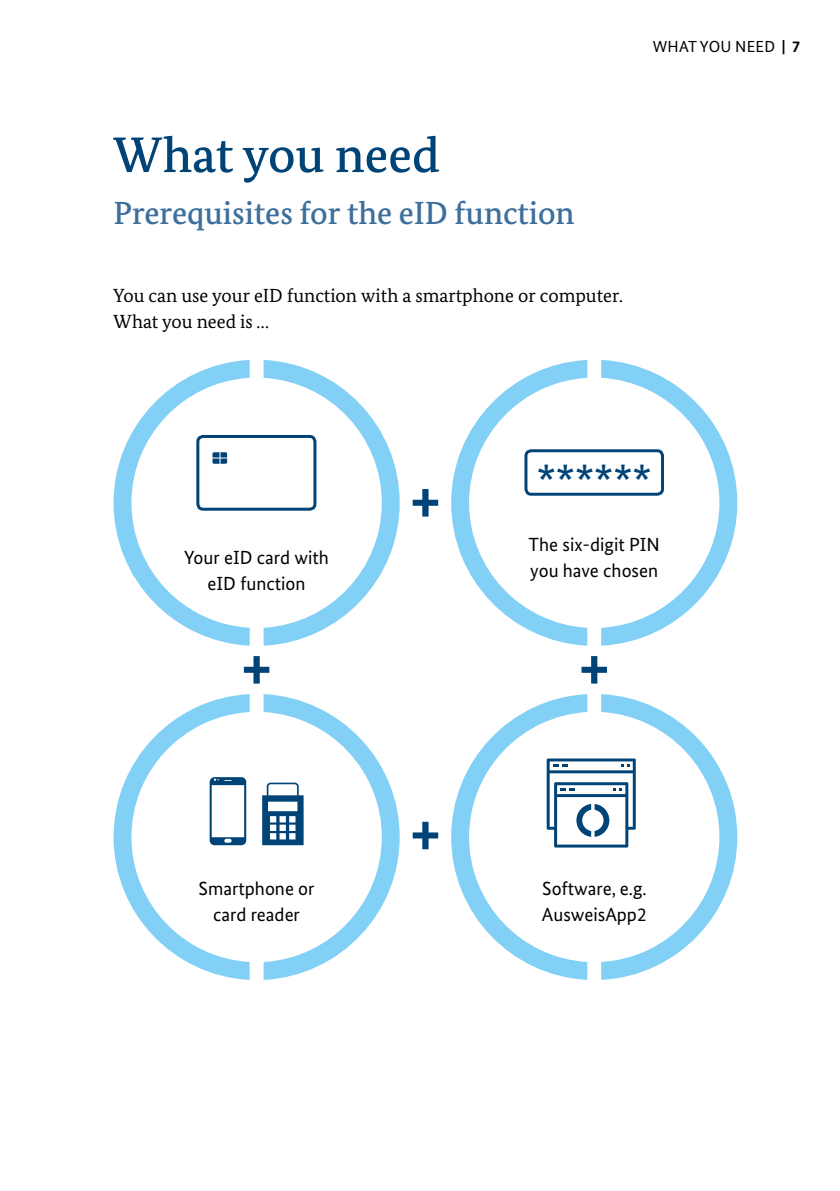
<style>
.page{position:relative;width:840px;height:1191px;background:#fff}
.page>*{position:absolute;margin:0;border:0;box-sizing:border-box;transform-origin:0 0}
.t1{font:500 50px "Bundes Serif";color:#004377}
.t2{font:700 39.6px "Bundes Sans";color:#004377}
.t3{font:500 32px "Bundes Serif";color:#3d6f9d}
.t4{font:19px/26px "Bundes Sans";color:#000;text-align:center}
.t5{font:19px/26px "Bundes Serif";color:#000}
.t6{font:16px "Bundes Sans";letter-spacing:.01em;color:#000}
.s1{font-weight:700}
</style>
<div class="page">
<svg style="left:263px;top:360px;width:137px;height:286px"></svg>
<svg style="left:601px;top:360px;width:137px;height:286px"></svg>
<svg style="left:451px;top:360px;width:137px;height:286px"></svg>
<div style="left:524px;top:449px;width:139px;height:47px;border:3px solid #004377;border-radius:5px"></div>
<svg style="left:451px;top:694px;width:287px;height:286px"></svg>
<svg style="left:114px;top:695px;width:134px;height:283px"></svg>
<svg style="left:262px;top:694px;width:138px;height:286px"></svg>
<svg style="left:412px;top:489px;width:26px;height:27px"></svg>
<svg style="left:412px;top:821px;width:26px;height:28px"></svg>
<svg style="left:244px;top:656px;width:25px;height:27px"></svg>
<svg style="left:581px;top:656px;width:25px;height:27px"></svg>
<div style="left:198px;top:436px;width:117px;height:73px;background:#fff;border-radius:5px"></div>
<div style="left:196px;top:435px;width:120px;height:76px;border:3px solid #004377;border-radius:5px"></div>
<svg style="left:114px;top:361px;width:134px;height:283px"></svg>
<h1 class="t6" style="left:652px;top:37px;width:149px">WHAT YOU NEED <span class="s1">| 7</span></h1>
<h2 class="t1" style="left:113px;top:124px;width:328px">What you need</h2>
<h3 class="t3" style="left:113px;top:194px;width:462px">Prerequisites for the eID function</h3>
<p class="t5" style="left:113px;top:282px;width:510px">You can use your eID function with a smartphone or computer.<br>What you need is …</p>
<p class="t4" style="left:184px;top:544px;width:146px">Your eID card with eID function</p>
<p class="t4" style="left:198px;top:875px;width:117px">Smartphone or card reader</p>
<p class="t2" style="left:536px;top:454px;width:116px">******</p>
<p class="t4" style="left:528px;top:531px;width:133px;text-align:left">The six-digit PIN you have chosen</p>
<p class="t4" style="left:541px;top:875px;width:106px;text-align:left">Software, e.g.<br>AusweisApp2</p>
</div>
